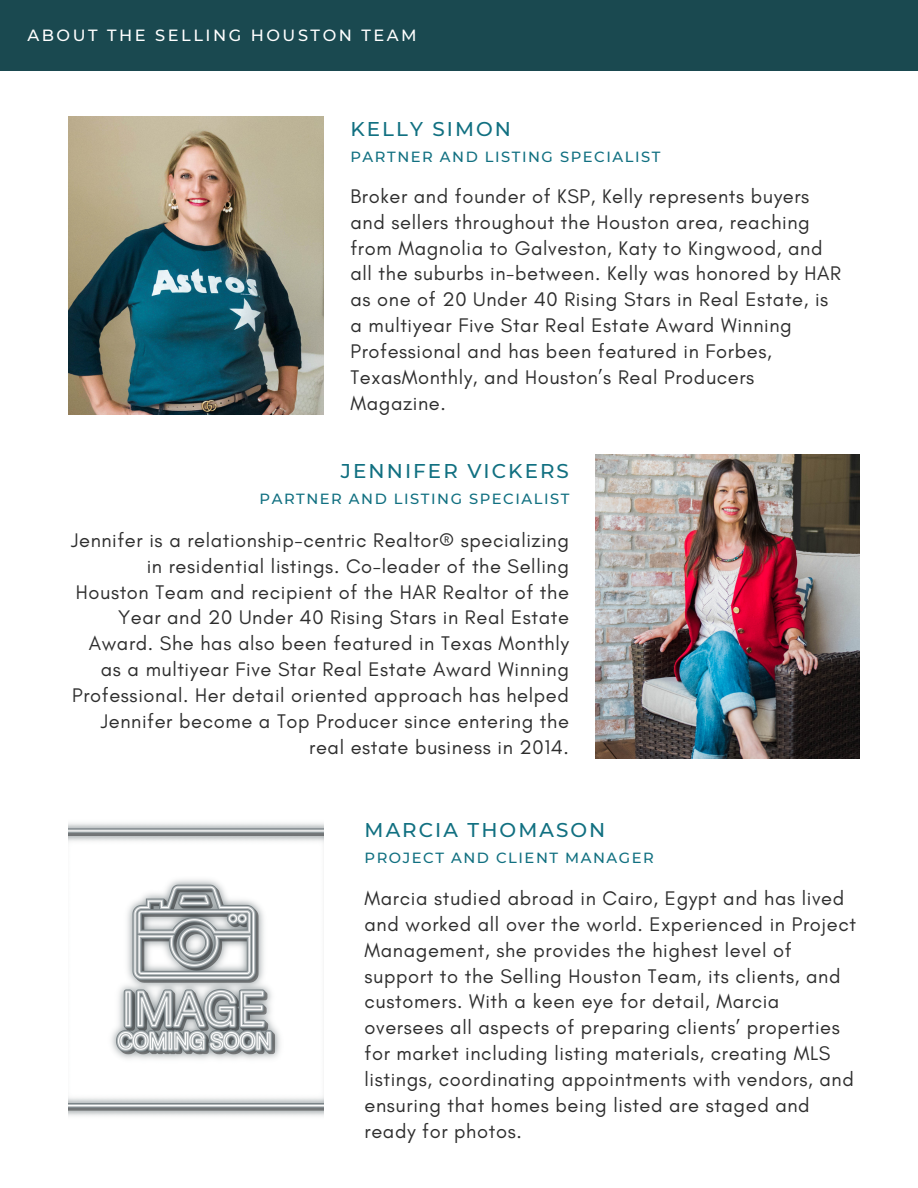
<style>
.page{position:relative;width:918px;height:1188px;background:#fff}
.page>*{position:absolute;margin:0;border:0;box-sizing:border-box;transform-origin:0 0}
.t1{font:20.1px/25.8px "Glacial Indifference";letter-spacing:.03em;color:#2e2e2e}
.t2{font:500 19.95px "Montserrat";letter-spacing:.105em;color:#117081}
.t3{font:500 16.2px "Montserrat";letter-spacing:.155em;color:#fff}
.t4{font:500 14.7px "Montserrat";letter-spacing:.105em;color:#117081}
</style>
<div class="page">
<div style="left:0;top:0;width:918px;height:71px;background:#1a4950"></div>
<img style="left:69px;top:117px;width:254px;height:298px">
<img style="left:69px;top:823px;width:254px;height:293px">
<img style="left:595px;top:454px;width:265px;height:304px">
<p class="t3" style="left:27px;top:25px;width:391px">ABOUT THE SELLING HOUSTON TEAM</p>
<p class="t2" style="left:350px;top:117px;width:162px">KELLY SIMON</p>
<p class="t4" style="left:350px;top:148px;width:311px">PARTNER AND LISTING SPECIALIST</p>
<p class="t1" style="left:350px;top:183px;width:492px">Broker and founder of KSP, Kelly represents buyers and sellers throughout the Houston area, reaching from Magnolia to Galveston, Katy to Kingwood, and all the suburbs in-between. Kelly was honored by HAR as one of 20 Under 40 Rising Stars in Real Estate, is a multiyear Five Star Real Estate Award Winning Professional and has been featured in Forbes, TexasMonthly, and Houston’s Real Producers Magazine.</p>
<p class="t2" style="left:341px;top:459px;width:230px">JENNIFER VICKERS</p>
<p class="t4" style="left:260px;top:490px;width:311px">PARTNER AND LISTING SPECIALIST</p>
<p class="t1" style="left:71px;top:527px;width:499px;text-align:right">Jennifer is a relationship-centric Realtor® specializing in residential listings. Co-leader of the Selling Houston Team and recipient of the HAR Realtor of the Year and 20 Under 40 Rising Stars in Real Estate Award. She has also been featured in Texas Monthly as a multiyear Five Star Real Estate Award Winning Professional. Her detail oriented approach has helped Jennifer become a Top Producer since entering the real estate business in 2014.</p>
<p class="t2" style="left:365px;top:818px;width:242px">MARCIA THOMASON</p>
<p class="t4" style="left:365px;top:849px;width:291px">PROJECT AND CLIENT MANAGER</p>
<p class="t1" style="left:365px;top:885px;width:493px">Marcia studied abroad in Cairo, Egypt and has lived and worked all over the world. Experienced in Project Management, she provides the highest level of support to the Selling Houston Team, its clients, and customers. With a keen eye for detail, Marcia oversees all aspects of preparing clients’ properties for market including listing materials, creating MLS listings, coordinating appointments with vendors, and ensuring that homes being listed are staged and ready for photos.</p>
</div>
